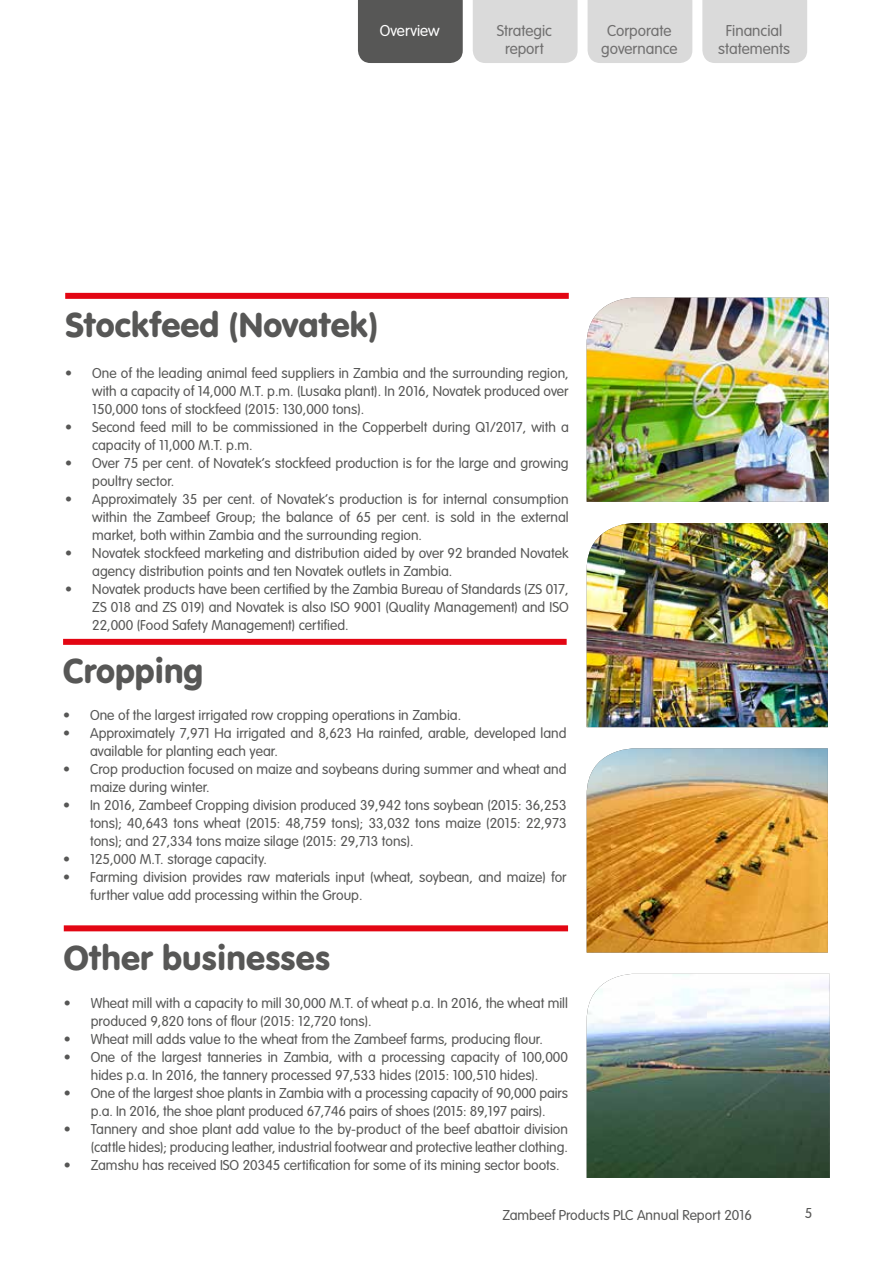
<style>
.page{position:relative;width:893px;height:1263px;background:#fff}
.page>*{position:absolute;margin:0;border:0;box-sizing:border-box;transform-origin:0 0}
.t1{font:36px "VAG Rundschrift D";color:#575756}
.t2{font:300 16.5px/18px "VAG Rundschrift D";color:#706f6f;text-align:center}
.t3{font:300 16.5px "VAG Rundschrift D";color:#fff}
.t4{font:300 15px/18px "VAG Rundschrift D";color:#575756}
</style>
<div class="page">
<div style="left:588px;top:0;width:104px;height:63px;background:#dadada"></div>
<div style="left:702px;top:0;width:105px;height:63px;background:#dadada"></div>
<div style="left:358px;top:0;width:105px;height:63px;background:#575756"></div>
<div style="left:473px;top:0;width:105px;height:63px;background:#dadada"></div>
<div style="left:65px;top:293px;width:504px;height:6px;background:#e30613"></div>
<img style="left:587px;top:298px;width:241px;height:204px">
<div style="left:63px;top:639px;width:504px;height:6px;background:#e30613"></div>
<div style="left:64px;top:925px;width:504px;height:6px;background:#e30613"></div>
<img style="left:587px;top:523px;width:241px;height:204px">
<img style="left:587px;top:974px;width:243px;height:204px">
<img style="left:587px;top:748px;width:241px;height:204px">
<p class="t3" style="left:380px;top:22px;width:61px">Overview</p>
<p class="t2" style="left:497px;top:22px;width:57px">Strategic report</p>
<p class="t2" style="left:601px;top:22px;width:78px">Corporate governance</p>
<p class="t2" style="left:718px;top:22px;width:73px">Financial statements</p>
<h1 class="t1" style="left:65px;top:304px;width:315px">Stockfeed (Novatek)</h1>
<p class="t4" style="left:92px;top:364px;width:478px;text-align:justify;text-indent:-27px">• One of the leading animal feed suppliers in Zambia and the surrounding region, with a capacity of 14,000 M.T. p.m. (Lusaka plant). In 2016, Novatek produced over 150,000 tons of stockfeed (2015: 130,000 tons).</p>
<p class="t4" style="left:92px;top:418px;width:478px;text-indent:-27px">• Second feed mill to be commissioned in the Copperbelt during Q1/2017, with a capacity of 11,000 M.T. p.m.</p>
<p class="t4" style="left:92px;top:454px;width:478px;text-indent:-27px">• Over 75 per cent. of Novatek’s stockfeed production is for the large and growing poultry sector.</p>
<p class="t4" style="left:92px;top:490px;width:478px;text-align:justify;text-indent:-27px">• Approximately 35 per cent. of Novatek’s production is for internal consumption within the Zambeef Group; the balance of 65 per cent. is sold in the external market, both within Zambia and the surrounding region.</p>
<p class="t4" style="left:92px;top:544px;width:478px;text-indent:-27px">• Novatek stockfeed marketing and distribution aided by over 92 branded Novatek agency distribution points and ten Novatek outlets in Zambia.</p>
<p class="t4" style="left:92px;top:580px;width:478px;text-align:justify;text-indent:-27px">• Novatek products have been certified by the Zambia Bureau of Standards (ZS 017, ZS 018 and ZS 019) and Novatek is also ISO 9001 (Quality Management) and ISO 22,000 (Food Safety Management) certified.</p>
<h1 class="t1" style="left:63px;top:650px;width:142px">Cropping</h1>
<p class="t4" style="left:63px;top:706px;width:400px">• One of the largest irrigated row cropping operations in Zambia.</p>
<p class="t4" style="left:90px;top:724px;width:478px;text-indent:-27px">• Approximately 7,971 Ha irrigated and 8,623 Ha rainfed, arable, developed land available for planting each year.</p>
<p class="t4" style="left:90px;top:760px;width:478px;text-indent:-27px">• Crop production focused on maize and soybeans during summer and wheat and maize during winter.</p>
<p class="t4" style="left:90px;top:796px;width:478px;text-align:justify;text-indent:-27px">• In 2016, Zambeef Cropping division produced 39,942 tons soybean (2015: 36,253 tons); 40,643 tons wheat (2015: 48,759 tons); 33,032 tons maize (2015: 22,973 tons); and 27,334 tons maize silage (2015: 29,713 tons).</p>
<p class="t4" style="left:63px;top:850px;width:205px">• 125,000 M.T. storage capacity.</p>
<p class="t4" style="left:90px;top:868px;width:478px;text-indent:-27px">• Farming division provides raw materials input (wheat, soybean, and maize) for further value add processing within the Group.</p>
<h1 class="t1" style="left:64px;top:936px;width:268px">Other businesses</h1>
<p class="t4" style="left:91px;top:994px;width:479px;text-indent:-27px">• Wheat mill with a capacity to mill 30,000 M.T. of wheat p.a. In 2016, the wheat mill produced 9,820 tons of flour (2015: 12,720 tons).</p>
<p class="t4" style="left:64px;top:1030px;width:481px">• Wheat mill adds value to the wheat from the Zambeef farms, producing flour.</p>
<p class="t4" style="left:64px;top:1048px;width:506px;text-align:center">• One of the largest tanneries in Zambia, with a processing capacity of 100,000 hides p.a. In 2016, the tannery processed 97,533 hides (2015: 100,510 hides).</p>
<p class="t4" style="left:64px;top:1084px;width:506px;text-align:center">• One of the largest shoe plants in Zambia with a processing capacity of 90,000 pairs p.a. In 2016, the shoe plant produced 67,746 pairs of shoes (2015: 89,197 pairs).</p>
<p class="t4" style="left:64px;top:1120px;width:506px;text-align:right">• Tannery and shoe plant add value to the by-product of the beef abattoir division (cattle hides); producing leather, industrial footwear and protective leather clothing.</p>
<p class="t4" style="left:64px;top:1156px;width:497px">• Zamshu has received ISO 20345 certification for some of its mining sector boots.</p>
<p class="t4" style="left:502px;top:1207px;width:251px">Zambeef Products PLC Annual Report 2016</p>
<p class="t4" style="left:805px;top:1204px;width:9px">5</p>
</div>
